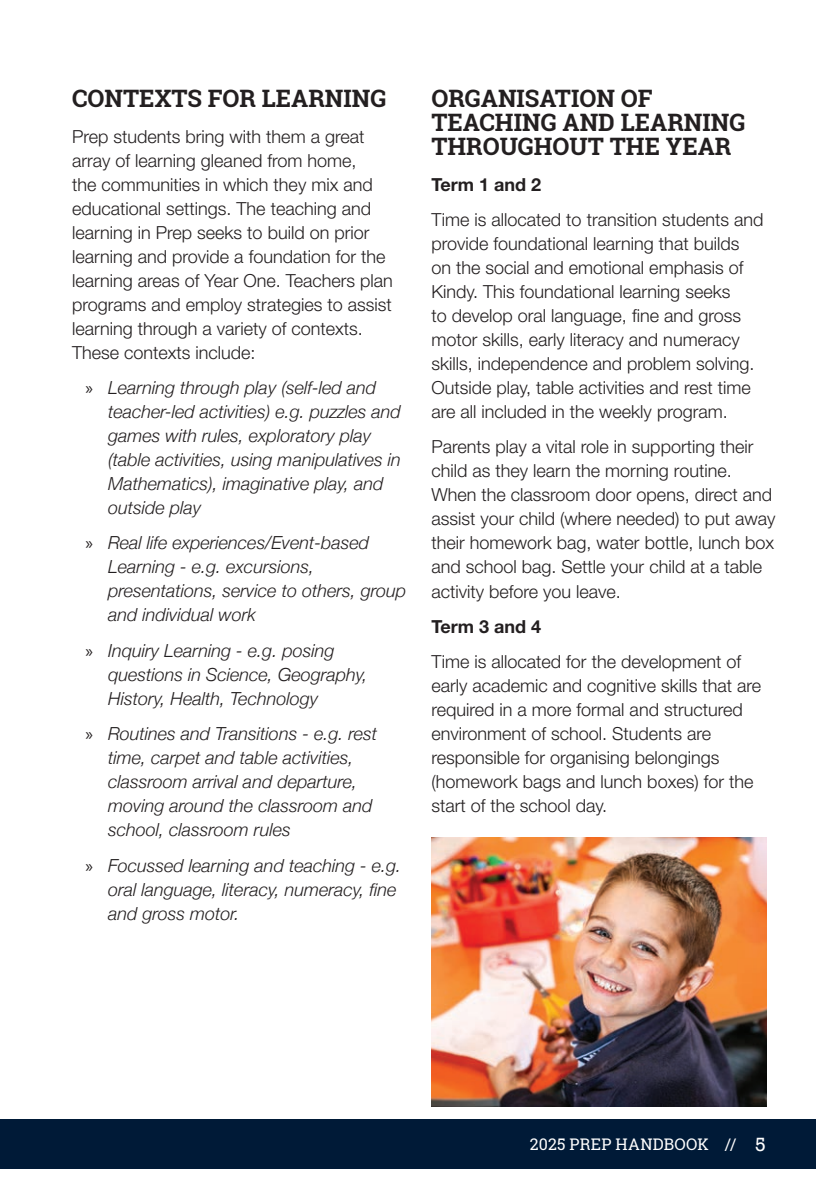
<style>
.page{position:relative;width:840px;height:1191px;background:#fff}
.page>*{position:absolute;margin:0;border:0;box-sizing:border-box;transform-origin:0 0}
.t1{font:700 24px/24px "Roboto Slab";color:#231f20}
.t2{font:300 18px/24px "Helvetica Neue LT Std";color:#231f20}
.t3{font:italic 300 18px/24px "Helvetica Neue";color:#231f20}
.t4{font:700 18px "Helvetica Neue LT Std";color:#231f20}
.t5{font:16px "Roboto Slab";letter-spacing:.01em;color:#fff}
.s1{font-family:"Myriad Pro";font-weight:400;font-style:normal}
.s2{font-family:"Rockwell";font-size:18px}
</style>
<div class="page">
<div style="left:0;top:1119px;width:815px;height:49px;background:#001a37"></div>
<img style="left:431px;top:837px;width:334px;height:269px">
<h1 class="t1" style="left:72px;top:86px;width:315px">CONTEXTS FOR LEARNING</h1>
<p class="t2" style="left:72px;top:124px;width:322px">Prep students bring with them a great array of learning gleaned from home,<br>the communities in which they mix and educational settings. The teaching and learning in Prep seeks to build on prior learning and provide a foundation for the learning areas of Year One. Teachers plan programs and employ strategies to assist learning through a variety of contexts.<br>These contexts include:</p>
<p class="t3" style="left:108px;top:374px;width:294px;text-indent:-23px"><span class="s1">»</span> Learning through play (self-led and teacher-led activities) e.g. puzzles and games with rules, exploratory play (table activities, using manipulatives in Mathematics), imaginative play, and outside play</p>
<p class="t3" style="left:108px;top:530px;width:299px;text-indent:-23px"><span class="s1">»</span> Real life experiences/Event-based<br>Learning - e.g. excursions, presentations, service to others, group and individual work</p>
<p class="t3" style="left:108px;top:637px;width:261px;text-indent:-23px"><span class="s1">»</span> Inquiry Learning - e.g. posing questions in Science, Geography,<br>History, Health, Technology</p>
<p class="t3" style="left:108px;top:720px;width:270px;text-indent:-23px"><span class="s1">»</span> Routines and Transitions - e.g. rest time, carpet and table activities, classroom arrival and departure, moving around the classroom and school, classroom rules</p>
<p class="t3" style="left:108px;top:852px;width:294px;text-indent:-23px"><span class="s1">»</span> Focussed learning and teaching - e.g. oral language, literacy, numeracy, fine and gross motor.</p>
<h1 class="t1" style="left:431px;top:86px;width:315px">ORGANISATION OF<br>TEACHING AND LEARNING<br>THROUGHOUT THE YEAR</h1>
<p class="t4" style="left:431px;top:173px;width:111px">Term 1 and 2</p>
<p class="t2" style="left:431px;top:207px;width:333px">Time is allocated to transition students and provide foundational learning that builds on the social and emotional emphasis of Kindy. This foundational learning seeks<br>to develop oral language, fine and gross motor skills, early literacy and numeracy skills, independence and problem solving.<br>Outside play, table activities and rest time are all included in the weekly program.</p>
<p class="t2" style="left:431px;top:435px;width:345px">Parents play a vital role in supporting their child as they learn the morning routine.<br>When the classroom door opens, direct and assist your child (where needed) to put away their homework bag, water bottle, lunch box and school bag. Settle your child at a table activity before you leave.</p>
<p class="t4" style="left:431px;top:615px;width:111px">Term 3 and 4</p>
<p class="t2" style="left:431px;top:649px;width:331px">Time is allocated for the development of early academic and cognitive skills that are required in a more formal and structured environment of school. Students are responsible for organising belongings (homework bags and lunch boxes) for the start of the school day.</p>
<p class="t5" style="left:529px;top:1133px;width:237px">2025 PREP HANDBOOK // <span class="s2">5</span></p>
</div>
